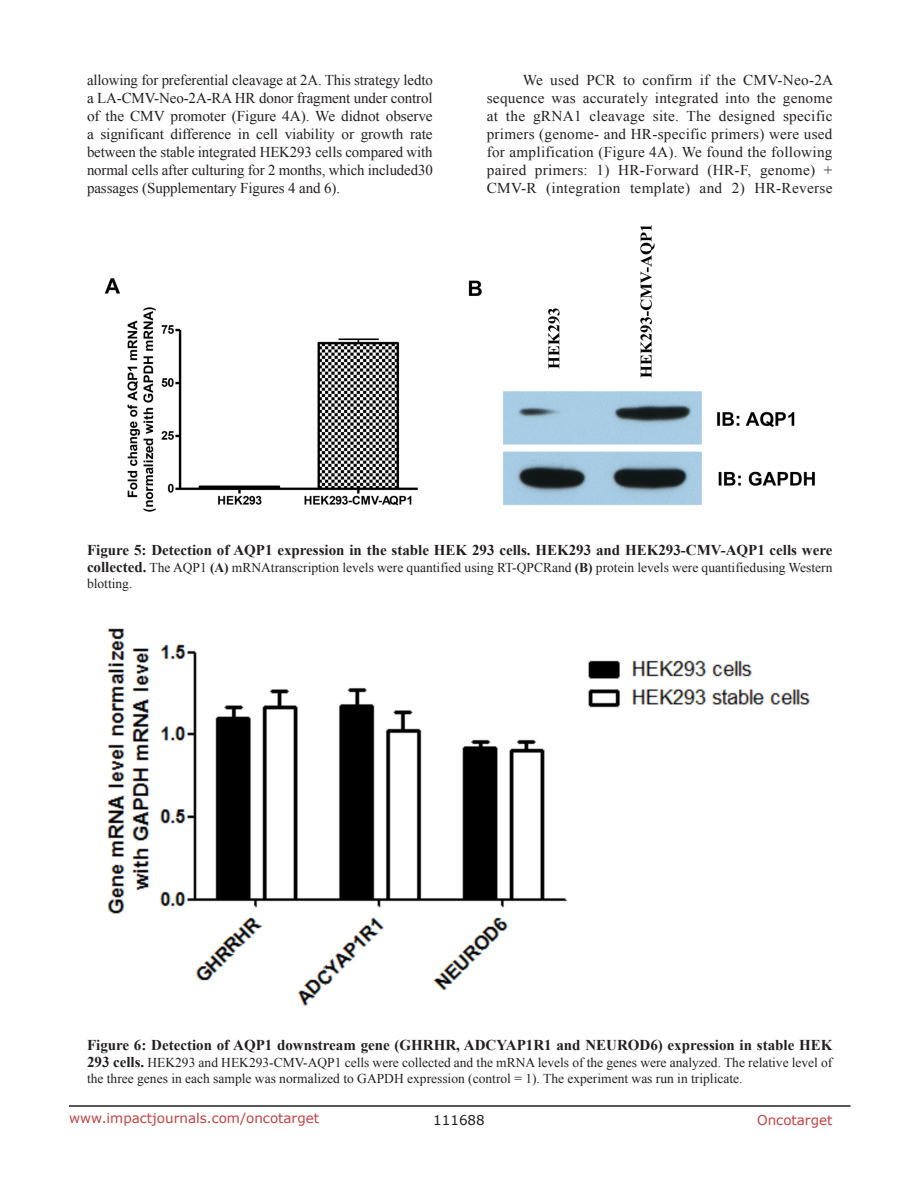
<style>
.page{position:relative;width:918px;height:1188px;background:#fff}
.page>*{position:absolute;margin:0;border:0;box-sizing:border-box;transform-origin:0 0}
.BodyText{font:15px/18px "Times New Roman";letter-spacing:.005em;color:#231f20;text-align:justify}
.figuretext{font:700 15px "Times New Roman";color:#231f20}
.figuretext-2{font:13.5px/16.2px "Times New Roman";color:#231f20}
.t1{font:13.5px "Verdana";color:#c24141}
.t2{font:13.5px "Verdana";color:#231f20}
.s1{font-weight:700;font-size:15px}
.s2{font-weight:700}
</style>
<div class="page">
<hr style="left:69px;top:1105px;width:781px;height:2px;background:#231f20">
<img style="left:104px;top:225px;width:711px;height:287px">
<img style="left:107px;top:628px;width:703px;height:379px">
<p class="BodyText" style="left:87px;top:71px;width:347px">allowing for preferential cleavage at 2A. This strategy ledto a LA-CMV-Neo-2A-RA HR donor fragment under control of the CMV promoter (Figure 4A). We didnot observe a significant difference in cell viability or growth rate between the stable integrated HEK293 cells compared with normal cells after culturing for 2 months, which included30 passages (Supplementary Figures 4 and 6).</p>
<p class="BodyText" style="left:487px;top:71px;width:348px;text-indent:36px">We used PCR to confirm if the CMV-Neo-2A sequence was accurately integrated into the genome at the gRNA1 cleavage site. The designed specific primers (genome- and HR-specific primers) were used for amplification (Figure 4A). We found the following paired primers: 1) HR-Forward (HR-F, genome) + CMV-R (integration template) and 2) HR-Reverse</p>
<p class="figuretext" style="left:87px;top:540px;width:747px">Figure 5: Detection of AQP1 expression in the stable HEK 293 cells. HEK293 and HEK293-CMV-AQP1 cells were</p>
<p class="figuretext-2" style="left:87px;top:559px;width:747px"><span class="s1">collected.</span> The AQP1 <span class="s2">(A)</span> mRNAtranscription levels were quantified using RT-QPCRand <span class="s2">(B)</span> protein levels were quantifiedusing Western blotting.</p>
<p class="figuretext" style="left:87px;top:1035px;width:747px">Figure 6: Detection of AQP1 downstream gene (GHRHR, ADCYAP1R1 and NEUROD6) expression in stable HEK</p>
<p class="figuretext-2" style="left:87px;top:1054px;width:747px"><span class="s1">293 cells.</span> HEK293 and HEK293-CMV-AQP1 cells were collected and the mRNA levels of the genes were analyzed. The relative level of the three genes in each sample was normalized to GAPDH expression (control = 1). The experiment was run in triplicate.</p>
<p class="t1" style="left:69px;top:1109px;width:252px">www.impactjournals.com/oncotarget</p>
<p class="t2" style="left:433px;top:1111px;width:53px">111688</p>
<p class="t1" style="left:757px;top:1111px;width:77px">Oncotarget</p>
</div>
